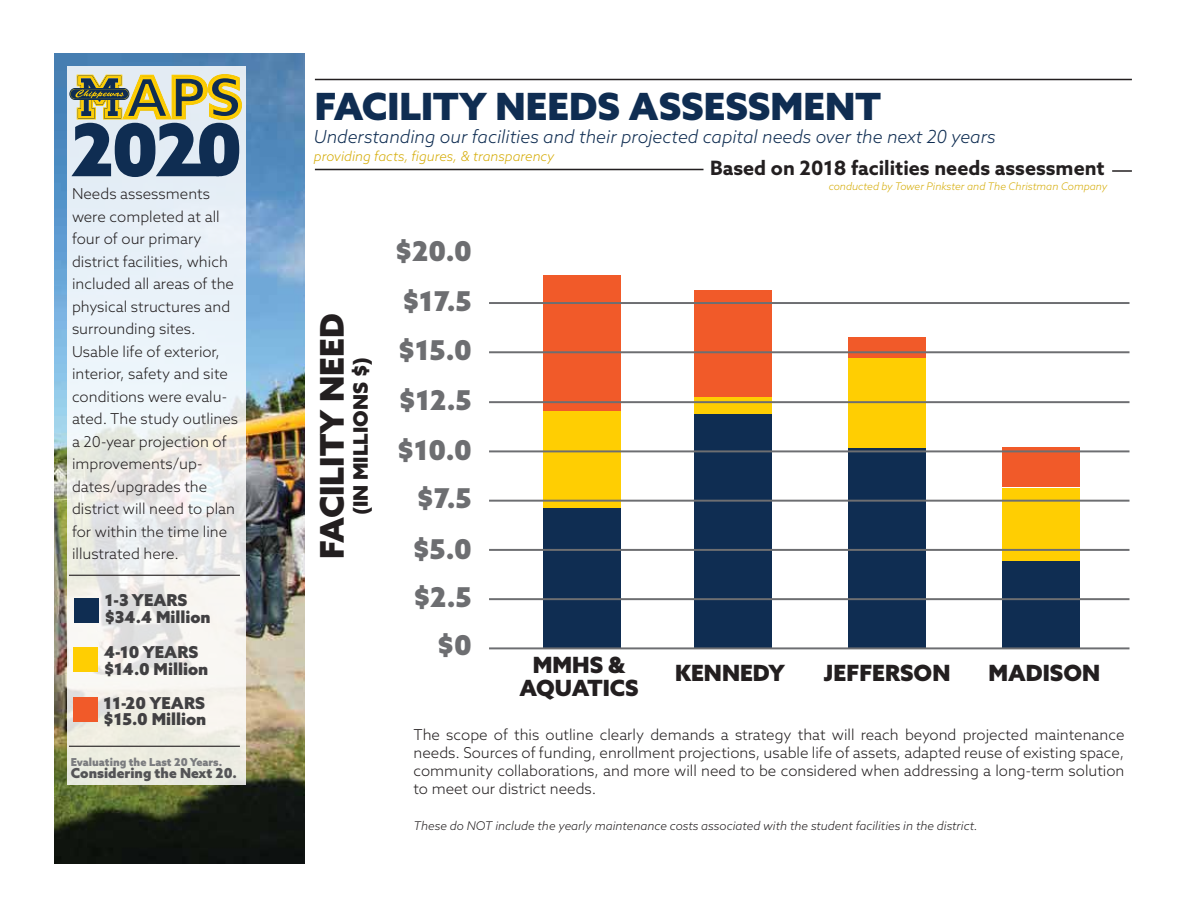
<style>
.page{position:relative;width:1188px;height:918px;background:#fff}
.page>*{position:absolute;margin:0;border:0;box-sizing:border-box;transform-origin:0 0}
.t1{font:900 37.5px "Azo Sans";color:#0f2d52}
.t2{font:900 32.7px "Azo Sans";color:#231f20}
.t3{font:900 27.3px "Azo Sans";color:#6d6e71}
.t4{font:900 22.35px/22.4px "Azo Sans";color:#231f20;text-align:center}
.t5{font:900 19.95px "Azo Sans";color:#231f20}
.t6{font:700 19.8px "Azo Sans";color:#231f20}
.t7{font:italic 300 18px "Azo Sans";color:#0f2d52}
.t8{font:900 16.5px/16.5px "Azo Sans";color:#414042}
.t9{font:300 15px/22.5px "Azo Sans";color:#231f20}
.t10{font:900 13.8px "Azo Sans";color:#545456}
.t11{font:italic 300 13.5px "Azo Sans";color:#d5ac08}
.t12{font:italic 300 12px "Azo Sans";color:#231f20}
.t13{font:900 10.95px "Azo Sans";color:#7b7c7f}
.t14{font:italic 300 10.5px "Azo Sans";color:#d5ac08}
</style>
<div class="page">
<img style="left:55px;top:54px;width:249px;height:810px">
<svg style="left:67px;top:67px;width:179px;height:718px;fill:#ebf1f3"></svg>
<div style="left:70px;top:88px;width:59px;height:12px;border:1px solid #0f2d52;border-radius:5px"></div>
<div style="left:71px;top:89px;width:57px;height:10px;background:#0f2d52;border-radius:5px"></div>
<svg style="left:72px;top:74px;width:170px;height:103px;background:#848d7d"></svg>
<hr style="left:315px;top:79px;width:817px;height:1px;background:#231f20">
<hr style="left:1112px;top:170px;width:20px;height:2px;background:#231f20">
<hr style="left:315px;top:169px;width:389px;height:1px;background:#231f20">
<div style="left:75px;top:599px;width:24px;height:24px;background:#0f2d52"></div>
<div style="left:74px;top:647px;width:24px;height:25px;background:#ffce02"></div>
<div style="left:73px;top:697px;width:25px;height:25px;background:#f15a29"></div>
<div style="left:543px;top:506px;width:77px;height:143px;background:#0f2d52"></div>
<div style="left:694px;top:409px;width:78px;height:240px;background:#0f2d52"></div>
<div style="left:848px;top:447px;width:78px;height:202px;background:#0f2d52"></div>
<div style="left:1002px;top:558px;width:78px;height:91px;background:#0f2d52"></div>
<div style="left:1002px;top:488px;width:78px;height:72px;background:#ffce02"></div>
<div style="left:1002px;top:448px;width:78px;height:39px;background:#f15a29"></div>
<div style="left:694px;top:393px;width:78px;height:21px;background:#ffce02"></div>
<div style="left:694px;top:291px;width:78px;height:106px;background:#f15a29"></div>
<div style="left:543px;top:410px;width:77px;height:98px;background:#ffce02"></div>
<div style="left:848px;top:357px;width:78px;height:91px;background:#ffce02"></div>
<div style="left:848px;top:337px;width:78px;height:21px;background:#f15a29"></div>
<div style="left:543px;top:275px;width:77px;height:136px;background:#f15a29"></div>
<hr style="left:489px;top:647px;width:641px;height:2px;background:#6d6e71">
<hr style="left:489px;top:598px;width:641px;height:2px;background:#6d6e71">
<hr style="left:489px;top:549px;width:641px;height:2px;background:#6d6e71">
<hr style="left:489px;top:500px;width:641px;height:2px;background:#6d6e71">
<hr style="left:489px;top:450px;width:641px;height:2px;background:#6d6e71">
<hr style="left:489px;top:401px;width:641px;height:2px;background:#6d6e71">
<hr style="left:489px;top:351px;width:641px;height:2px;background:#6d6e71">
<hr style="left:489px;top:302px;width:641px;height:2px;background:#6d6e71">
<hr style="left:69px;top:746px;width:171px;height:1px;background:#231f20">
<hr style="left:69px;top:575px;width:171px;height:1px;background:#231f20">
<p class="t9" style="left:72px;top:182px;width:168px">Needs assessments were completed at all four of our primary district facilities, which included all areas of the physical structures and surrounding sites.<br>Usable life of exterior, interior, safety and site conditions were evalu&shy;ated. The study outlines a 20-year projection of improvements/up&shy;dates/upgrades the district will need to plan for within the time line illustrated here.</p>
<p class="t8" style="left:105px;top:592px;width:107px">1-3 YEARS $34.4 Million</p>
<p class="t8" style="left:104px;top:644px;width:106px">4-10 YEARS $14.0 Million</p>
<p class="t8" style="left:104px;top:694px;width:104px">11-20 YEARS $15.0 Million</p>
<p class="t13" style="left:71px;top:755px;width:153px">Evaluating the Last 20 Years.</p>
<p class="t10" style="left:71px;top:764px;width:168px">Considering the Next 20.</p>
<h1 class="t1" style="left:315px;top:81px;width:567px">FACILITY NEEDS ASSESSMENT</h1>
<p class="t11" style="left:314px;top:147px;width:242px">providing facts, figures, &amp; transparency</p>
<p class="t14" style="left:829px;top:180px;width:280px">conducted by Tower Pinkster and The Christman Company</p>
<p class="t7" style="left:314px;top:124px;width:683px">Understanding our facilities and their projected capital needs over the next 20 years</p>
<h3 class="t6" style="left:710px;top:155px;width:396px">Based on 2018 facilities needs assessment</h3>
<h2 class="t2" style="left:310px;top:559px;width:247px;rotate:-90deg">FACILITY NEED</h2>
<h3 class="t5" style="left:347px;top:515px;width:159px;rotate:-90deg">(IN MILLIONS $)</h3>
<h3 class="t3" style="left:395px;top:233px;width:78px">$20.0</h3>
<h3 class="t3" style="left:402px;top:283px;width:71px">$17.5</h3>
<h3 class="t3" style="left:398px;top:332px;width:75px">$15.0</h3>
<h3 class="t3" style="left:399px;top:382px;width:74px">$12.5</h3>
<h3 class="t3" style="left:397px;top:432px;width:76px">$10.0</h3>
<h3 class="t3" style="left:417px;top:480px;width:56px">$7.5</h3>
<h3 class="t3" style="left:413px;top:531px;width:60px">$5.0</h3>
<h3 class="t3" style="left:413px;top:579px;width:60px">$2.5</h3>
<h3 class="t3" style="left:437px;top:627px;width:36px">$0</h3>
<h3 class="t4" style="left:519px;top:654px;width:121px">MMHS &amp;<br>AQUATICS</h3>
<h3 class="t4" style="left:675px;top:662px;width:111px">KENNEDY</h3>
<h3 class="t4" style="left:824px;top:662px;width:128px">JEFFERSON</h3>
<h3 class="t4" style="left:988px;top:662px;width:113px">MADISON</h3>
<p class="t9" style="left:414px;top:725px;width:713px;line-height:18px;text-align:justify">The scope of this outline clearly demands a strategy that will reach beyond projected maintenance needs. Sources of funding, enrollment projections, usable life of assets, adapted reuse of existing space, community collaborations, and more will need to be considered when addressing a long-term solution to meet our district needs.</p>
<p class="t12" style="left:414px;top:818px;width:566px">These do NOT include the yearly maintenance costs associated with the student facilities in the district.</p>
</div>
